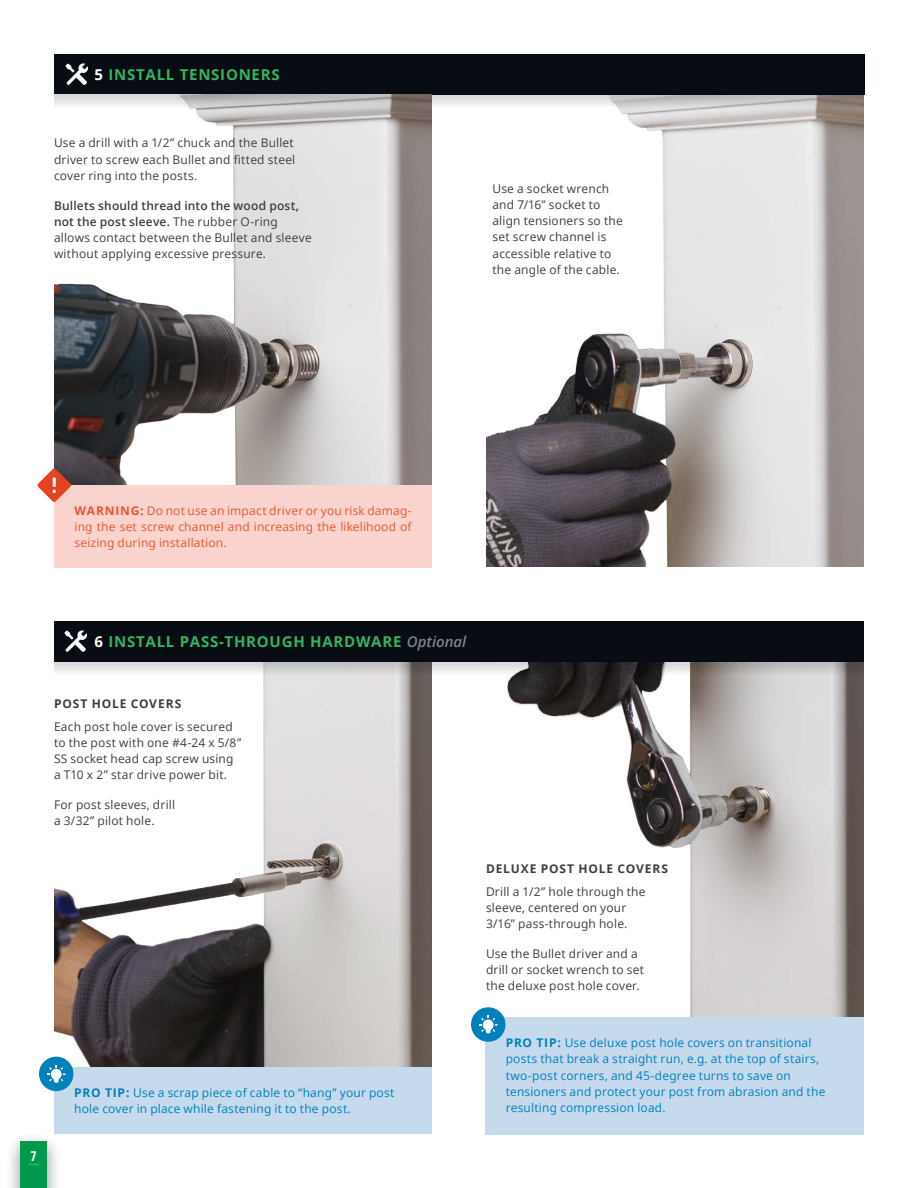
<style>
.page{position:relative;width:918px;height:1188px;background:#fff}
.page>*{position:absolute;margin:0;border:0;box-sizing:border-box;transform-origin:0 0}
.step_title{font:700 15px "Open Sans";letter-spacing:.05em;color:#33b560}
.t1{font:700 condensed 13.5px "Open Sans";color:#fff}
.copy_sm{font:12px/16.2px "Open Sans";letter-spacing:.015em;color:#3e3e3f}
.copy{font:12px/16.2px "Open Sans";letter-spacing:.015em;color:#0081bb}
.warning{font:12px/16.2px "Open Sans";letter-spacing:.015em;color:#e7572d;text-align:justify}
.installation_step{font:700 12px "Open Sans";letter-spacing:.07em;color:#3e3e3f}
.s1{color:#fff}
.s2{font-weight:600}
.s3{font-weight:700}
.s4{font-weight:600;font-style:italic;color:#808285}
</style>
<div class="page">
<img style="left:486px;top:108px;width:378px;height:459px">
<img style="left:54px;top:675px;width:378px;height:392px">
<img style="left:505px;top:675px;width:359px;height:343px">
<div style="left:54px;top:621px;width:810px;height:41px;background:#080c13"></div>
<svg style="left:64px;top:630px;width:23px;height:22px"></svg>
<div style="left:54px;top:1067px;width:378px;height:67px;background:#c5daed"></div>
<div style="left:39px;top:1057px;width:34px;height:34px;background:#0081bb;border-radius:50%"></div>
<svg style="left:47px;top:1065px;width:18px;height:18px"></svg>
<div style="left:485px;top:1018px;width:379px;height:117px;background:#c5daed"></div>
<div style="left:471px;top:1007px;width:35px;height:35px;background:#0081bb;border-radius:50%"></div>
<svg style="left:479px;top:1016px;width:19px;height:17px"></svg>
<div style="left:54px;top:54px;width:810px;height:40px;background:#080c13"></div>
<svg style="left:65px;top:63px;width:23px;height:22px"></svg>
<img style="left:54px;top:108px;width:378px;height:377px">
<div style="left:54px;top:485px;width:378px;height:82px;background:#fbd3ce"></div>
<svg style="left:38px;top:469px;width:33px;height:33px"></svg>
<svg style="left:54px;top:662px;width:810px;height:13px;background:#adacac"></svg>
<svg style="left:54px;top:94px;width:810px;height:14px;background:#c2c0c0"></svg>
<div style="left:5px;top:1132px;width:58px;height:56px;background:#231f20;opacity:.5"></div>
<div style="left:20px;top:1141px;width:27px;height:47px;background:#00994e"></div>
<p class="step_title" style="left:94px;top:64px;width:187px"><span class="s1">5</span> INSTALL TENSIONERS</p>
<p class="copy_sm" style="left:54px;top:135px;width:243px">Use a drill with a 1/2” chuck and the Bullet driver to screw each Bullet and fitted steel cover ring into the posts.</p>
<p class="copy_sm" style="left:54px;top:197px;width:259px"><span class="s2">Bullets should thread into the wood post, not the post sleeve.</span> The rubber O-ring allows contact between the Bullet and sleeve without applying excessive pressure.</p>
<p class="copy_sm" style="left:492px;top:180px;width:132px">Use a socket wrench and 7/16” socket to align tensioners so the set screw channel is accessible relative to the angle of the cable.</p>
<p class="warning" style="left:74px;top:502px;width:339px"><span class="s3">WARNING:</span> Do not use an impact driver or you risk damag&shy;ing the set screw channel and increasing the likelihood of seizing during installation.</p>
<p class="step_title" style="left:94px;top:631px;width:373px"><span class="s1">6</span> INSTALL PASS-THROUGH HARDWARE <span class="s4">Optional</span></p>
<p class="installation_step" style="left:54px;top:695px;width:129px">POST HOLE COVERS</p>
<p class="copy_sm" style="left:54px;top:718px;width:189px">Each post hole cover is secured to the post with one #4-24 x 5/8”<br>SS socket head cap screw using a T10 x 2” star drive power bit.</p>
<p class="copy_sm" style="left:54px;top:796px;width:123px">For post sleeves, drill a 3/32” pilot hole.</p>
<p class="t1" style="left:31px;top:1147px;width:8px">7</p>
<p class="copy" style="left:74px;top:1084px;width:322px"><span class="s3">PRO TIP:</span> Use a scrap piece of cable to “hang” your post hole cover in place while fastening it to the post.</p>
<p class="installation_step" style="left:486px;top:860px;width:184px">DELUXE POST HOLE COVERS</p>
<p class="copy_sm" style="left:486px;top:883px;width:161px">Drill a 1/2” hole through the sleeve, centered on your<br>3/16” pass-through hole.</p>
<p class="copy_sm" style="left:486px;top:945px;width:160px">Use the Bullet driver and a drill or socket wrench to set the deluxe post hole cover.</p>
<p class="copy" style="left:506px;top:1034px;width:321px"><span class="s3">PRO TIP:</span> Use deluxe post hole covers on transitional posts that break a straight run, e.g. at the top of stairs, two-post corners, and 45-degree turns to save on tensioners and protect your post from abrasion and the resulting compression load.</p>
</div>
